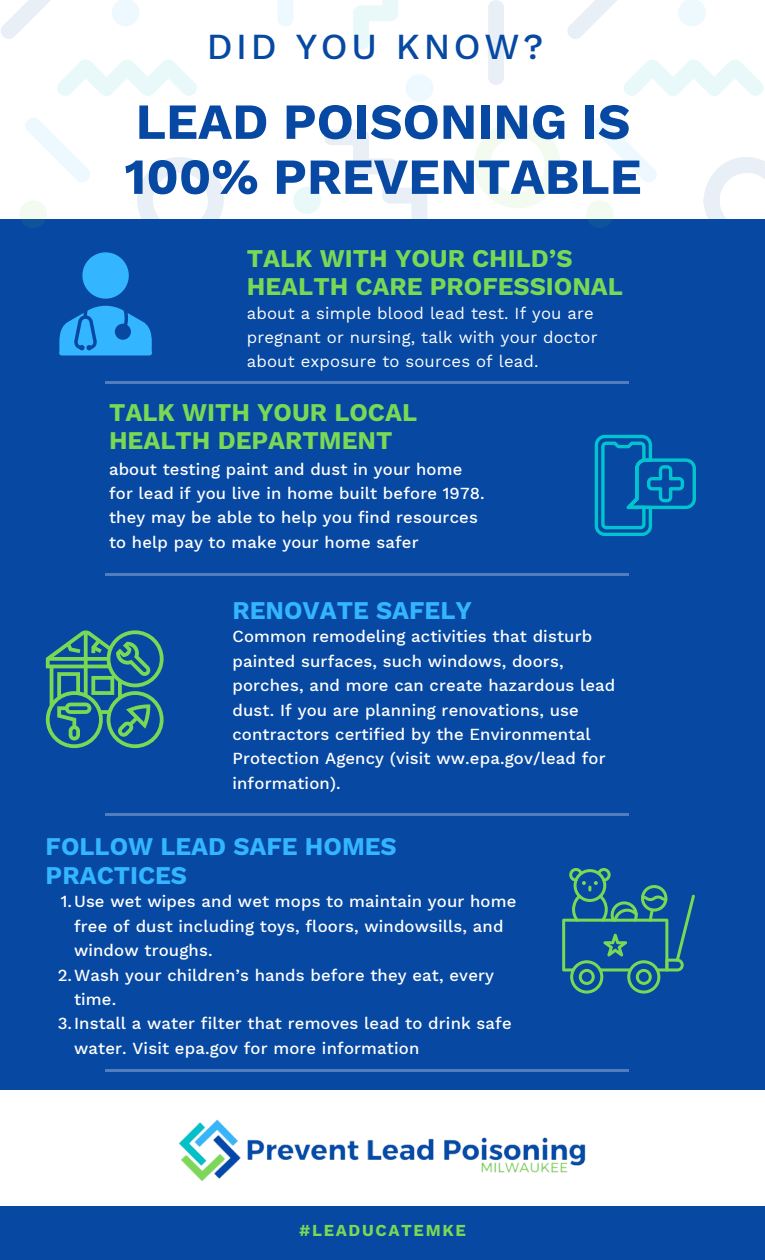
<style>
.page{position:relative;width:765px;height:1260px;background:#0648a2}
.page>*{position:absolute;margin:0;border:0;box-sizing:border-box;transform-origin:0 0}
.t1{font:700 50.5px/55px "Work Sans";color:#0648a2}
.t2{font:500 36.12px "Work Sans";letter-spacing:.1em;color:#0648a2}
.t3{font:700 25.12px/28.1px "Work Sans";color:#79d955}
.t4{font:700 25.12px/28.1px "Work Sans";color:#34b5ff}
.t5{font:500 16.62px/24.4px "Work Sans";letter-spacing:.01em;color:#fff}
.t6{font:16.62px/24.4px "Work Sans";letter-spacing:.01em;color:#fff}
.t7{font:700 16.5px "Work Sans";letter-spacing:.1em;color:#79d955}
</style>
<div class="page">
<div style="left:0;top:0;width:765px;height:219px;background:#fff"></div>
<svg style="left:703px;top:157px;width:62px;height:62px"></svg>
<svg style="left:567px;top:0;width:50px;height:39px"></svg>
<svg style="left:586px;top:200px;width:28px;height:28px"></svg>
<svg style="left:678px;top:0;width:28px;height:26px"></svg>
<svg style="left:592px;top:118px;width:65px;height:64px"></svg>
<svg style="left:624px;top:60px;width:140px;height:36px"></svg>
<svg style="left:488px;top:0;width:16px;height:85px"></svg>
<svg style="left:324px;top:129px;width:103px;height:90px"></svg>
<svg style="left:137px;top:157px;width:87px;height:62px"></svg>
<svg style="left:1px;top:0;width:50px;height:39px"></svg>
<svg style="left:474px;top:122px;width:86px;height:86px"></svg>
<svg style="left:19px;top:200px;width:28px;height:28px"></svg>
<div style="left:406px;top:74px;width:27px;height:28px;background:#edf8ff;border-radius:50%"></div>
<svg style="left:278px;top:0;width:15px;height:26px"></svg>
<svg style="left:112px;top:0;width:27px;height:26px"></svg>
<svg style="left:25px;top:118px;width:65px;height:64px"></svg>
<div style="left:293px;top:187px;width:28px;height:27px;background:#e9f9fa;border-radius:50%"></div>
<svg style="left:57px;top:60px;width:140px;height:36px"></svg>
<svg style="left:353px;top:0;width:45px;height:50px"></svg>
<hr style="left:106px;top:381px;width:523px;height:3px;background:#fff">
<div style="left:0;top:1090px;width:765px;height:116px;background:#fff"></div>
<img style="left:179px;top:1119px;width:407px;height:63px">
<svg style="left:562px;top:868px;width:133px;height:126px"></svg>
<svg style="left:46px;top:630px;width:118px;height:118px"></svg>
<svg style="left:595px;top:435px;width:101px;height:101px"></svg>
<svg style="left:59px;top:252px;width:93px;height:104px"></svg>
<hr style="left:106px;top:573px;width:523px;height:3px;background:#fff">
<hr style="left:106px;top:813px;width:523px;height:3px;background:#fff">
<hr style="left:106px;top:1069px;width:523px;height:3px;background:#fff">
<p class="t2" style="left:207px;top:26px;width:338px">DID YOU KNOW?</p>
<p class="t1" style="left:125px;top:94px;width:519px">LEAD POISONING IS<br>100% PREVENTABLE</p>
<p class="t3" style="left:247px;top:244px;width:378px">TALK WITH YOUR CHILD’S<br>HEALTH CARE PROFESSIONAL</p>
<p class="t6" style="left:247px;top:301px;width:352px">about a simple blood lead test. If you are pregnant or nursing, talk with your doctor about exposure to sources of lead.</p>
<p class="t3" style="left:109px;top:399px;width:310px">TALK WITH YOUR LOCAL<br>HEALTH DEPARTMENT</p>
<p class="t5" style="left:109px;top:457px;width:377px">about testing paint and dust in your home for lead if you live in home built before 1978.</p>
<p class="t5" style="left:109px;top:505px;width:370px">they may be able to help you find resources to help pay to make your home safer</p>
<p class="t4" style="left:232px;top:596px;width:241px">RENOVATE SAFELY</p>
<p class="t5" style="left:232px;top:624px;width:384px">Common remodeling activities that disturb painted surfaces, such windows, doors, porches, and more can create hazardous lead dust. If you are planning renovations, use contractors certified by the Environmental Protection Agency (visit ww.epa.gov/lead for information).</p>
<p class="t4" style="left:46px;top:833px;width:353px">FOLLOW LEAD SAFE HOMES<br>PRACTICES</p>
<p class="t5" style="left:74px;top:890px;width:444px;text-indent:-13px">1.Use wet wipes and wet mops to maintain your home free of dust including toys, floors, windowsills, and window troughs.</p>
<p class="t5" style="left:74px;top:963px;width:422px;text-indent:-16px">2.Wash your children’s hands before they eat, every time.</p>
<p class="t5" style="left:74px;top:1011px;width:439px;text-indent:-16px">3.Install a water filter that removes lead to drink safe water. Visit epa.gov for more information</p>
<p class="t7" style="left:299px;top:1221px;width:168px">#LEADUCATEMKE</p>
</div>
